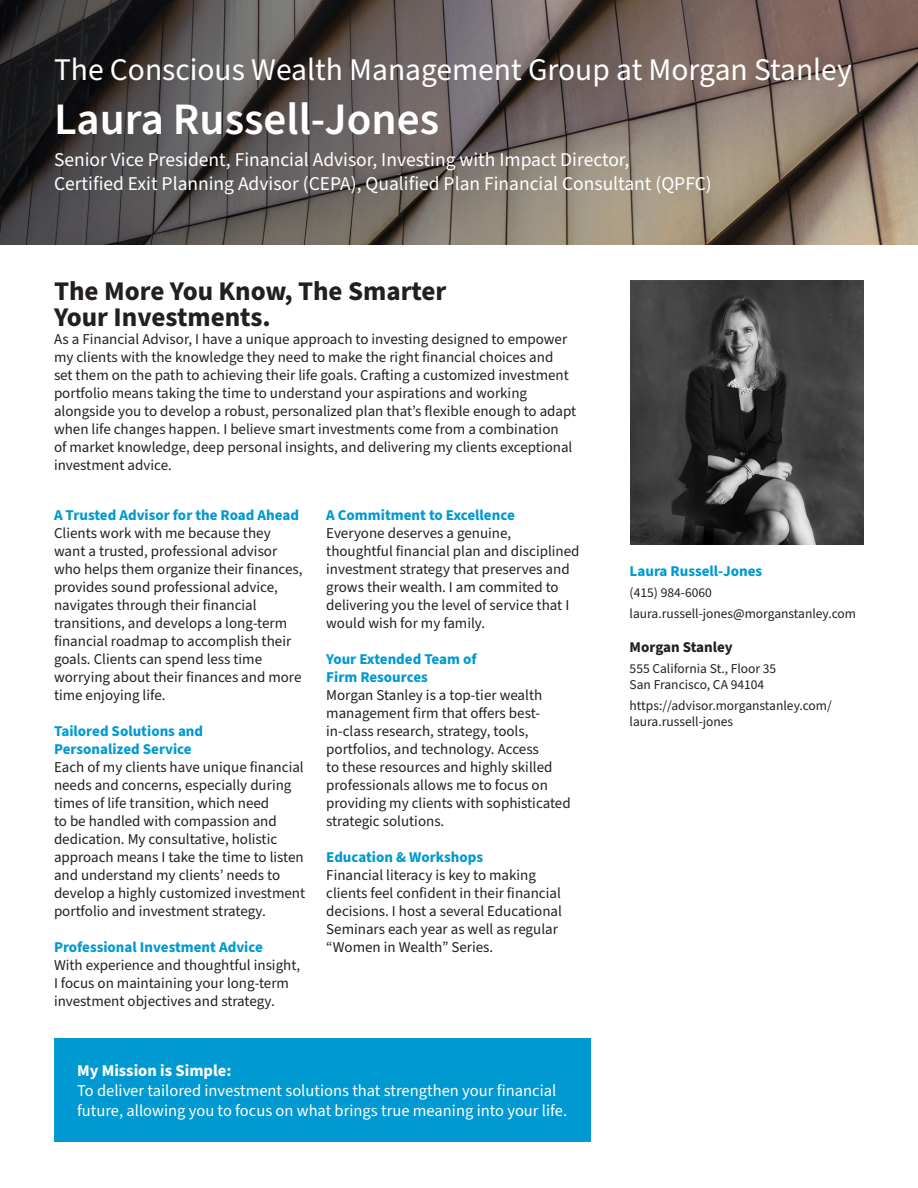
<style>
.page{position:relative;width:918px;height:1188px;background:#fff}
.page>*{position:absolute;margin:0;border:0;box-sizing:border-box;transform-origin:0 0}
.t1{font:600 45px "Source Sans Pro";color:#fff}
.t2{font:31.5px "Source Sans Pro";color:#fff}
.t3{font:700 27px/25.5px "Source Sans Pro";color:#231f20}
.t4{font:19.5px/23.4px "Source Sans Pro";color:#fff}
.t5{font:16.5px/19.8px "Source Sans Pro";color:#fff}
.t6{font:700 16.5px "Source Sans Pro";color:#fff}
.t7{font:15px/18px "Source Sans Pro";color:#231f20}
.t8{font:700 15px/18px "Source Sans Pro";color:#0099d1}
.t9{font:700 15px "Source Sans Pro";color:#231f20}
.t10{font:13.5px/16.2px "Source Sans Pro";color:#231f20}
</style>
<div class="page">
<div style="left:54px;top:1038px;width:537px;height:104px;background:#0099d1"></div>
<img style="left:631px;top:280px;width:233px;height:264px">
<img style="left:0;top:0;width:918px;height:244px">
<h2 class="t2" style="left:54px;top:49px;width:799px">The Conscious Wealth Management Group at Morgan Stanley</h2>
<h1 class="t1" style="left:54px;top:89px;width:387px">Laura Russell-Jones</h1>
<h3 class="t4" style="left:54px;top:149px;width:659px">Senior Vice President, Financial Advisor, Investing with Impact Director,<br>Certified Exit Planning Advisor (CEPA), Qualified Plan Financial Consultant (QPFC)</h3>
<h3 class="t3" style="left:54px;top:279px;width:394px">The More You Know, The Smarter<br>Your Investments.</h3>
<p class="t7" style="left:54px;top:330px;width:524px">As a Financial Advisor, I have a unique approach to investing designed to empower my clients with the knowledge they need to make the right financial choices and<br>set them on the path to achieving their life goals. Crafting a customized investment portfolio means taking the time to understand your aspirations and working alongside you to develop a robust, personalized plan that’s flexible enough to adapt when life changes happen. I believe smart investments come from a combination<br>of market knowledge, deep personal insights, and delivering my clients exceptional investment advice.</p>
<p class="t8" style="left:54px;top:507px;width:247px">A Trusted Advisor for the Road Ahead</p>
<p class="t7" style="left:54px;top:525px;width:250px">Clients work with me because they want a trusted, professional advisor who helps them organize their finances, provides sound professional advice, navigates through their financial transitions, and develops a long-term financial roadmap to accomplish their goals. Clients can spend less time worrying about their finances and more time enjoying life.</p>
<p class="t8" style="left:54px;top:723px;width:151px">Tailored Solutions and<br>Personalized Service</p>
<p class="t7" style="left:54px;top:759px;width:253px">Each of my clients have unique financial needs and concerns, especially during times of life transition, which need<br>to be handled with compassion and dedication. My consultative, holistic approach means I take the time to listen and understand my clients’ needs to develop a highly customized investment portfolio and investment strategy.</p>
<p class="t8" style="left:54px;top:939px;width:210px">Professional Investment Advice</p>
<p class="t7" style="left:54px;top:957px;width:248px">With experience and thoughtful insight,<br>I focus on maintaining your long-term investment objectives and strategy.</p>
<p class="t8" style="left:326px;top:507px;width:190px">A Commitment to Excellence</p>
<p class="t7" style="left:326px;top:525px;width:255px">Everyone deserves a genuine, thoughtful financial plan and disciplined investment strategy that preserves and grows their wealth. I am commited to delivering you the level of service that I would wish for my family.</p>
<p class="t8" style="left:326px;top:651px;width:152px">Your Extended Team of<br>Firm Resources</p>
<p class="t7" style="left:326px;top:687px;width:246px">Morgan Stanley is a top-tier wealth management firm that offers best&shy;in-class research, strategy, tools, portfolios, and technology. Access<br>to these resources and highly skilled professionals allows me to focus on providing my clients with sophisticated strategic solutions.</p>
<p class="t8" style="left:326px;top:849px;width:158px">Education &amp; Workshops</p>
<p class="t7" style="left:326px;top:867px;width:237px">Financial literacy is key to making clients feel confident in their financial decisions. I host a several Educational Seminars each year as well as regular “Women in Wealth” Series.</p>
<p class="t6" style="left:77px;top:1059px;width:156px">My Mission is Simple:</p>
<p class="t5" style="left:77px;top:1081px;width:492px">To deliver tailored investment solutions that strengthen your financial future, allowing you to focus on what brings true meaning into your life.</p>
<p class="t8" style="left:630px;top:562px;width:134px">Laura Russell-Jones</p>
<p class="t10" style="left:630px;top:582px;width:228px;line-height:21px">(415) 984-6060 laura.russell-jones@morganstanley.com</p>
<p class="t9" style="left:630px;top:637px;width:105px">Morgan Stanley</p>
<p class="t10" style="left:630px;top:661px;width:148px">555 California St., Floor 35<br>San Francisco, CA 94104</p>
<p class="t10" style="left:630px;top:698px;width:204px">https://advisor.morganstanley.com/ laura.russell-jones</p>
</div>
